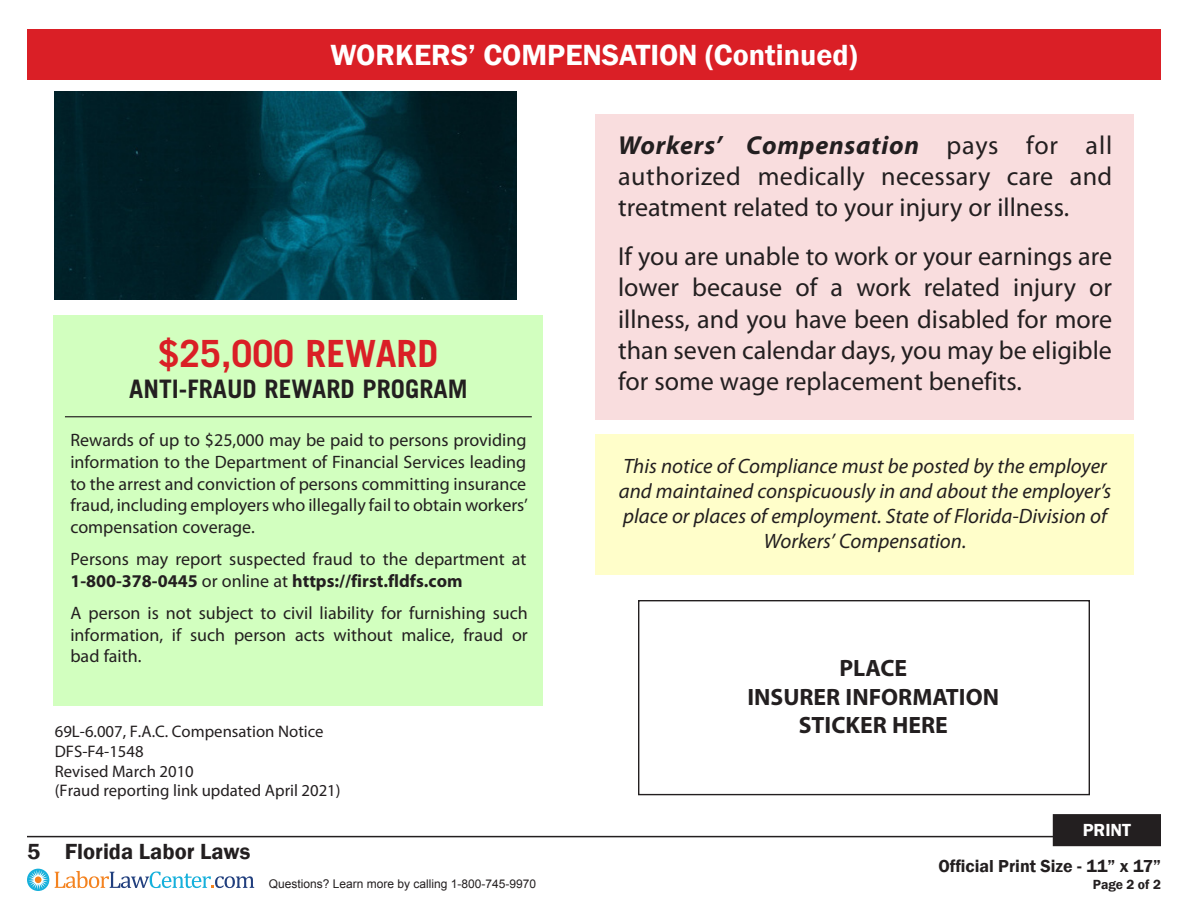
<style>
.page{position:relative;width:1188px;height:918px;background:#fff}
.page>*{position:absolute;margin:0;border:0;box-sizing:border-box;transform-origin:0 0}
.t1{font:700 37.5px "Trade Gothic";color:#da1f26}
.t2{font:600 30px "Franklin Gothic";color:#fff}
.t3{font:26.1px/31.3px "Myriad Pro";color:#231f20;text-align:justify}
.t4{font:700 25.5px "Trade Gothic";color:#231f20}
.t5{font:700 23.7px "Myriad Pro";color:#231f20}
.t6{font:600 22.5px "Franklin Gothic";color:#231f20}
.t7{font:italic 20.85px/25px "Myriad Pro";color:#231f20;text-align:center}
.t8{font:18px/21.6px "Myriad Pro";color:#231f20;text-align:justify}
.t9{font:600 18px "Franklin Gothic";color:#fff}
.t10{font:600 17.85px "Franklin Gothic";color:#231f20}
.t11{font:16.8px/19.8px "Myriad Pro";color:#231f20}
.t12{font:600 13.65px "Franklin Gothic";color:#231f20}
.t13{font:12px "Arial";color:#231f20}
.s1{font-weight:700}
.s2{font-weight:700;font-style:italic}
</style>
<div class="page">
<hr style="left:27px;top:836px;width:1134px;height:1px;background:#231f20">
<svg style="left:27px;top:869px;width:22px;height:22px"></svg>
<div style="left:35px;top:876px;width:7px;height:7px;background:#f58320;border-radius:50%"></div>
<svg style="left:55px;top:871px;width:199px;height:17px"></svg>
<div style="left:1054px;top:816px;width:106px;height:29px;background:#231f20"></div>
<div style="left:1053px;top:814px;width:108px;height:32px;border:3px solid #231f20"></div>
<div style="left:638px;top:600px;width:452px;height:195px;border:1px solid #231f20"></div>
<div style="left:595px;top:434px;width:538px;height:141px;background:#fffeca"></div>
<div style="left:595px;top:114px;width:539px;height:305px;background:#f9ddde"></div>
<img style="left:54px;top:92px;width:463px;height:207px">
<div style="left:27px;top:29px;width:1134px;height:50px;background:#da1f26"></div>
<div style="left:54px;top:316px;width:489px;height:390px;background:#d2ffbf"></div>
<hr style="left:65px;top:416px;width:467px;height:1px;background:#231f20">
<p class="t2" style="left:330px;top:36px;width:529px">WORKERS’ COMPENSATION (Continued)</p>
<p class="t1" style="left:159px;top:331px;width:281px">$25,000 REWARD</p>
<p class="t4" style="left:129px;top:373px;width:340px">ANTI-FRAUD REWARD PROGRAM</p>
<p class="t8" style="left:70px;top:429px;width:459px">Rewards of up to $25,000 may be paid to persons providing information to the Department of Financial Services leading to the arrest and conviction of persons committing insurance fraud, including employers who illegally fail to obtain workers’ compensation coverage.</p>
<p class="t8" style="left:70px;top:548px;width:458px">Persons may report suspected fraud to the department at<br><span class="s1">1-800-378-0445</span> or online at <span class="s1">https://first.fldfs.com</span></p>
<p class="t8" style="left:70px;top:602px;width:459px">A person is not subject to civil liability for furnishing such information, if such person acts without malice, fraud or bad faith.</p>
<p class="t3" style="left:618px;top:129px;width:496px"><span class="s2">Workers’ Compensation</span> pays for all authorized medically necessary care and treatment related to your injury or illness.</p>
<p class="t3" style="left:618px;top:240px;width:496px">If you are unable to work or your earnings are lower because of a work related injury or illness, and you have been disabled for more than seven calendar days, you may be eligible for some wage replacement benefits.</p>
<p class="t7" style="left:619px;top:453px;width:494px">This notice of Compliance must be posted by the employer and maintained conspicuously in and about the employer’s place or places of employment. State of Florida-Division of Workers’ Compensation.</p>
<p class="t5" style="left:839px;top:653px;width:69px">PLACE</p>
<p class="t5" style="left:748px;top:681px;width:253px">INSURER INFORMATION</p>
<p class="t11" style="left:55px;top:721px;width:270px">69L-6.007, F.A.C. Compensation Notice</p>
<p class="t5" style="left:799px;top:710px;width:150px">STICKER HERE</p>
<p class="t11" style="left:55px;top:741px;width:287px">DFS-F4-1548<br>Revised March 2010<br>(Fraud reporting link updated April 2021)</p>
<p class="t9" style="left:1083px;top:819px;width:50px">PRINT</p>
<p class="t6" style="left:27px;top:837px;width:225px">5 Florida Labor Laws</p>
<p class="t13" style="left:269px;top:876px;width:269px">Questions? Learn more by calling 1-800-745-9970</p>
<p class="t10" style="left:938px;top:855px;width:224px">Official Print Size - 11” x 17”</p>
<p class="t12" style="left:1093px;top:876px;width:70px">Page 2 of 2</p>
</div>
